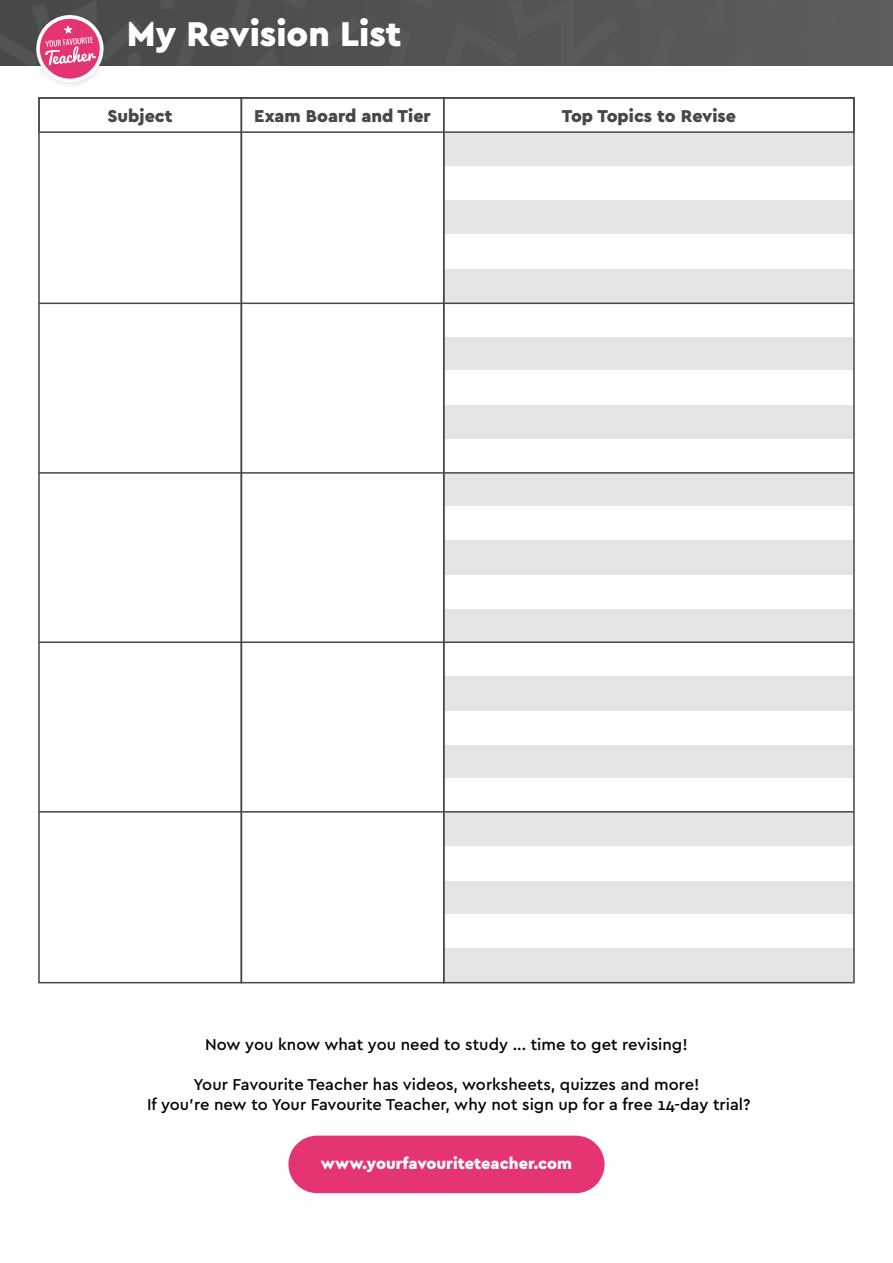
<style>
.page{position:relative;width:893px;height:1263px;background:#fff}
.page>*{position:absolute;margin:0;border:0;box-sizing:border-box;transform-origin:0 0}
.t1{font:900 36px "Cera GR";color:#fff}
.t2{font:900 18px "Cera GR";color:#464747}
.t3{font:500 16.5px/19.8px "Cera GR";color:#040503;text-align:center}
.t4{font:900 16.5px "Cera GR";color:#fff}
</style>
<div class="page">
<div style="left:0;top:0;width:893px;height:65px;background:#515252"></div>
<div style="left:707px;top:0;width:186px;height:65px;background:#5b5b5b"></div>
<div style="left:604px;top:51px;width:14px;height:13px;background:#5e5f5f;border-radius:50%"></div>
<svg style="left:0;top:15px;width:142px;height:68px"></svg>
<div style="left:444px;top:132px;width:410px;height:34px;background:#e5e5e5"></div>
<div style="left:444px;top:201px;width:410px;height:34px;background:#e5e5e5"></div>
<div style="left:444px;top:269px;width:410px;height:34px;background:#e5e5e5"></div>
<div style="left:444px;top:338px;width:410px;height:34px;background:#e5e5e5"></div>
<div style="left:444px;top:371px;width:410px;height:34px;background:#fff"></div>
<div style="left:444px;top:405px;width:410px;height:34px;background:#e5e5e5"></div>
<div style="left:444px;top:473px;width:410px;height:35px;background:#e5e5e5"></div>
<div style="left:444px;top:507px;width:410px;height:34px;background:#fff"></div>
<div style="left:444px;top:541px;width:410px;height:34px;background:#e5e5e5"></div>
<div style="left:444px;top:609px;width:410px;height:34px;background:#e5e5e5"></div>
<div style="left:444px;top:677px;width:410px;height:34px;background:#e5e5e5"></div>
<div style="left:444px;top:745px;width:410px;height:34px;background:#e5e5e5"></div>
<div style="left:444px;top:778px;width:410px;height:34px;background:#fff"></div>
<div style="left:444px;top:812px;width:410px;height:35px;background:#e5e5e5"></div>
<div style="left:444px;top:881px;width:410px;height:34px;background:#e5e5e5"></div>
<div style="left:444px;top:914px;width:410px;height:34px;background:#fff"></div>
<div style="left:444px;top:948px;width:410px;height:35px;background:#e5e5e5"></div>
<div style="left:38px;top:97px;width:817px;height:36px;border:2px solid #464747"></div>
<div style="left:38px;top:97px;width:204px;height:886px;border:2px solid #464747"></div>
<div style="left:241px;top:97px;width:203px;height:886px;border:2px solid #464747"></div>
<div style="left:443px;top:97px;width:412px;height:886px;border:2px solid #464747"></div>
<hr style="left:39px;top:303px;width:815px;height:1px;background:#464747">
<hr style="left:39px;top:472px;width:815px;height:2px;background:#464747">
<hr style="left:39px;top:641px;width:815px;height:2px;background:#464747">
<hr style="left:39px;top:811px;width:815px;height:1px;background:#464747">
<div style="left:288px;top:1135px;width:317px;height:58px;background:#e53472;border-radius:29px"></div>
<h1 class="t1" style="left:127px;top:13px;width:276px">My Revision List</h1>
<p class="t2" style="left:108px;top:105px;width:67px">Subject</p>
<p class="t2" style="left:254px;top:105px;width:178px">Exam Board and Tier</p>
<p class="t2" style="left:562px;top:105px;width:176px">Top Topics to Revise</p>
<p class="t3" style="left:205px;top:1035px;width:484px">Now you know what you need to study ... time to get revising!</p>
<p class="t3" style="left:147px;top:1075px;width:605px">Your Favourite Teacher has videos, worksheets, quizzes and more!<br>If you’re new to Your Favourite Teacher, why not sign up for a free 14-day trial?</p>
<p class="t4" style="left:321px;top:1154px;width:253px">www.yourfavouriteteacher.com</p>
</div>
